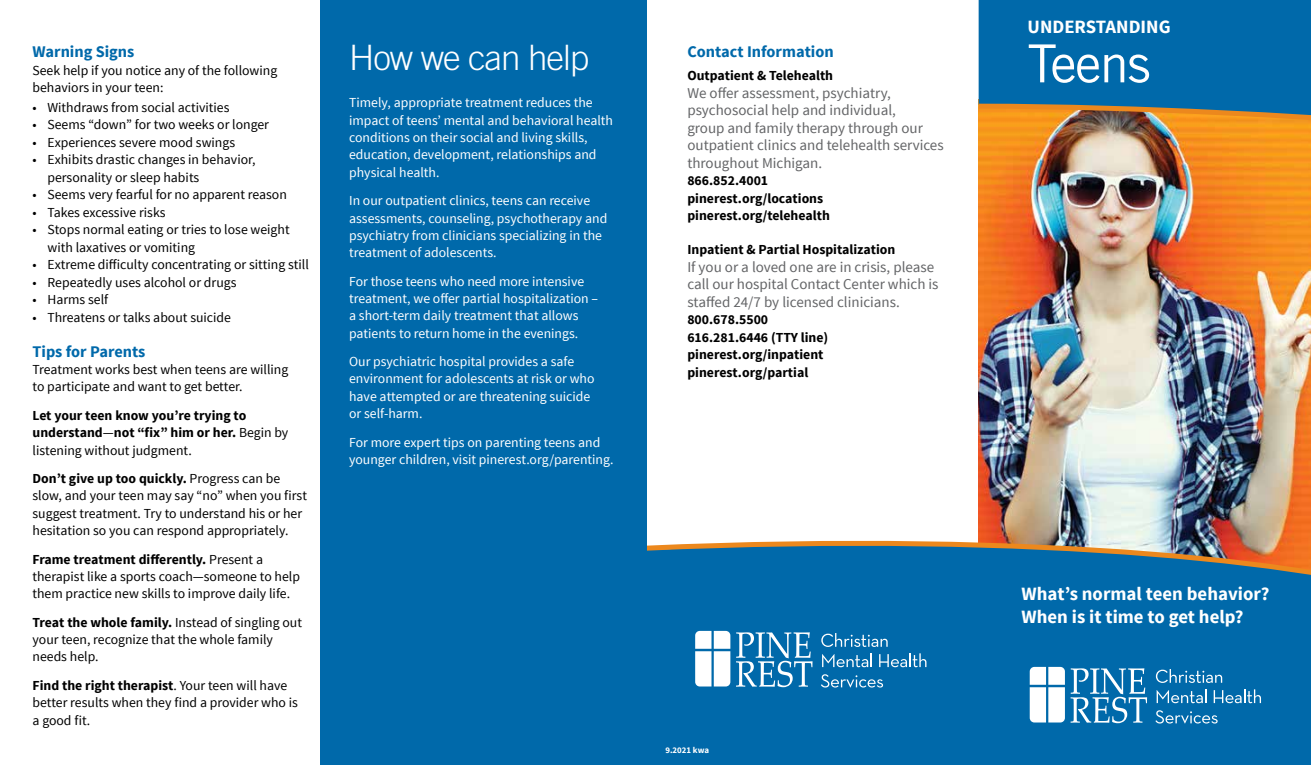
<style>
.page{position:relative;width:1311px;height:765px;background:#fff}
.page>*{position:absolute;margin:0;border:0;box-sizing:border-box;transform-origin:0 0}
.t1{font:52.5px "Trade Gothic LT Std";letter-spacing:-.03em;color:#fff}
.t2{font:300 35px "Trade Gothic LT Std";letter-spacing:-.03em;color:#fff}
.t3{font:700 18.75px/22.5px "Source Sans Pro";color:#fff}
.t4{font:700 16.25px "Source Sans Pro";color:#0069aa}
.t5{font:15px/17.5px "Source Sans Pro";color:#636466}
.t6{font:13.75px/17.2px "Source Sans Pro";color:#000}
.t7{font:13.75px/17.2px "Source Sans Pro";color:#fff}
.t8{font:700 13.75px/17.5px "Source Sans Pro";color:#000}
.t9{font:700 8.75px "Source Sans Pro";color:#fff}
.s1{font-weight:400}
.s2{font-weight:700}
</style>
<div class="page">
<div style="left:320px;top:0;width:326px;height:765px;background:#0069aa"></div>
<img style="left:978px;top:124px;width:333px;height:407px">
<div style="left:646px;top:610px;width:665px;height:155px;background:#0069aa"></div>
<svg style="left:978px;top:0;width:333px;height:124px;background:#1c6d99"></svg>
<svg style="left:646px;top:531px;width:665px;height:79px;background:#3a799f"></svg>
<svg style="left:1029px;top:667px;width:118px;height:56px"></svg>
<svg style="left:1156px;top:669px;width:66px;height:14px"></svg>
<svg style="left:1156px;top:689px;width:50px;height:14px"></svg>
<svg style="left:1213px;top:689px;width:48px;height:14px"></svg>
<svg style="left:1155px;top:710px;width:62px;height:14px"></svg>
<svg style="left:736px;top:632px;width:76px;height:55px;background:#4692c1"></svg>
<svg style="left:695px;top:631px;width:35px;height:56px"></svg>
<svg style="left:821px;top:633px;width:66px;height:14px"></svg>
<svg style="left:822px;top:653px;width:50px;height:14px"></svg>
<svg style="left:879px;top:653px;width:47px;height:14px"></svg>
<svg style="left:821px;top:674px;width:62px;height:14px"></svg>
<p class="t4" style="left:33px;top:41px;width:103px">Warning Signs</p>
<p class="t6" style="left:33px;top:62px;width:246px">Seek help if you notice any of the following behaviors in your teen:</p>
<p class="t6" style="left:33px;top:99px;width:198px">• Withdraws from social activities</p>
<p class="t6" style="left:33px;top:116px;width:238px">• Seems “down” for two weeks or longer</p>
<p class="t6" style="left:33px;top:134px;width:204px">• Experiences severe mood swings</p>
<p class="t6" style="left:48px;top:151px;width:210px;text-indent:-15px">• Exhibits drastic changes in behavior, personality or sleep habits</p>
<p class="t6" style="left:33px;top:186px;width:256px">• Seems very fearful for no apparent reason</p>
<p class="t6" style="left:33px;top:204px;width:135px">• Takes excessive risks</p>
<p class="t6" style="left:48px;top:221px;width:244px;text-indent:-15px">• Stops normal eating or tries to lose weight with laxatives or vomiting</p>
<p class="t6" style="left:33px;top:256px;width:278px">• Extreme difficulty concentrating or sitting still</p>
<p class="t6" style="left:33px;top:274px;width:205px">• Repeatedly uses alcohol or drugs</p>
<p class="t6" style="left:33px;top:291px;width:77px">• Harms self</p>
<p class="t6" style="left:33px;top:309px;width:200px">• Threatens or talks about suicide</p>
<p class="t4" style="left:33px;top:341px;width:114px">Tips for Parents</p>
<p class="t6" style="left:33px;top:361px;width:257px">Treatment works best when teens are willing to participate and want to get better.</p>
<p class="t8" style="left:33px;top:407px;width:257px">Let your teen know you’re trying to understand<span class="s1">—</span>not “fix” him or her. <span class="s1">Begin by listening without judgment.</span></p>
<p class="t6" style="left:33px;top:470px;width:276px"><span class="s2">Don’t give up too quickly.</span> Progress can be slow, and your teen may say “no” when you first suggest treatment. Try to understand his or her hesitation so you can respond appropriately.</p>
<p class="t6" style="left:33px;top:551px;width:269px"><span class="s2">Frame treatment differently.</span> Present a therapist like a sports coach—someone to help them practice new skills to improve daily life.</p>
<p class="t6" style="left:33px;top:614px;width:271px"><span class="s2">Treat the whole family.</span> Instead of singling out your teen, recognize that the whole family needs help.</p>
<p class="t6" style="left:33px;top:677px;width:267px"><span class="s2">Find the right therapist</span>. Your teen will have better results when they find a provider who is a good fit.</p>
<h2 class="t2" style="left:349px;top:37px;width:242px">How we can help</h2>
<p class="t7" style="left:349px;top:94px;width:265px">Timely, appropriate treatment reduces the impact of teens’ mental and behavioral health conditions on their social and living skills, education, development, relationships and physical health.</p>
<p class="t7" style="left:349px;top:192px;width:260px">In our outpatient clinics, teens can receive assessments, counseling, psychotherapy and psychiatry from clinicians specializing in the treatment of adolescents.</p>
<p class="t7" style="left:349px;top:273px;width:250px">For those teens who need more intensive treatment, we offer partial hospitalization – a short-term daily treatment that allows patients to return home in the evenings.</p>
<p class="t7" style="left:349px;top:353px;width:247px">Our psychiatric hospital provides a safe environment for adolescents at risk or who have attempted or are threatening suicide or self-harm.</p>
<p class="t7" style="left:349px;top:434px;width:266px">For more expert tips on parenting teens and younger children, visit pinerest.org/parenting.</p>
<p class="t4" style="left:687px;top:41px;width:148px">Contact Information</p>
<p class="t8" style="left:687px;top:67px;width:147px">Outpatient &amp; Telehealth</p>
<p class="t5" style="left:687px;top:84px;width:258px">We offer assessment, psychiatry, psychosocial help and individual,<br>group and family therapy through our outpatient clinics and telehealth services throughout Michigan.</p>
<p class="t8" style="left:687px;top:172px;width:144px">866.852.4001 pinerest.org/locations pinerest.org/telehealth</p>
<p class="t8" style="left:687px;top:241px;width:209px">Inpatient &amp; Partial Hospitalization</p>
<p class="t5" style="left:687px;top:258px;width:253px">If you or a loved one are in crisis, please call our hospital Contact Center which is staffed 24/7 by licensed clinicians.</p>
<p class="t8" style="left:687px;top:311px;width:142px">800.678.5500<br>616.281.6446 (TTY line) pinerest.org/inpatient pinerest.org/partial</p>
<p class="t9" style="left:665px;top:745px;width:45px">9.2021 kwa</p>
<h3 class="t3" style="left:1027px;top:16px;width:144px">UNDERSTANDING</h3>
<h1 class="t1" style="left:1027px;top:32px;width:125px">Teens</h1>
<h3 class="t3" style="left:1021px;top:583px;width:249px">What’s normal teen behavior?<br>When is it time to get help?</h3>
</div>
